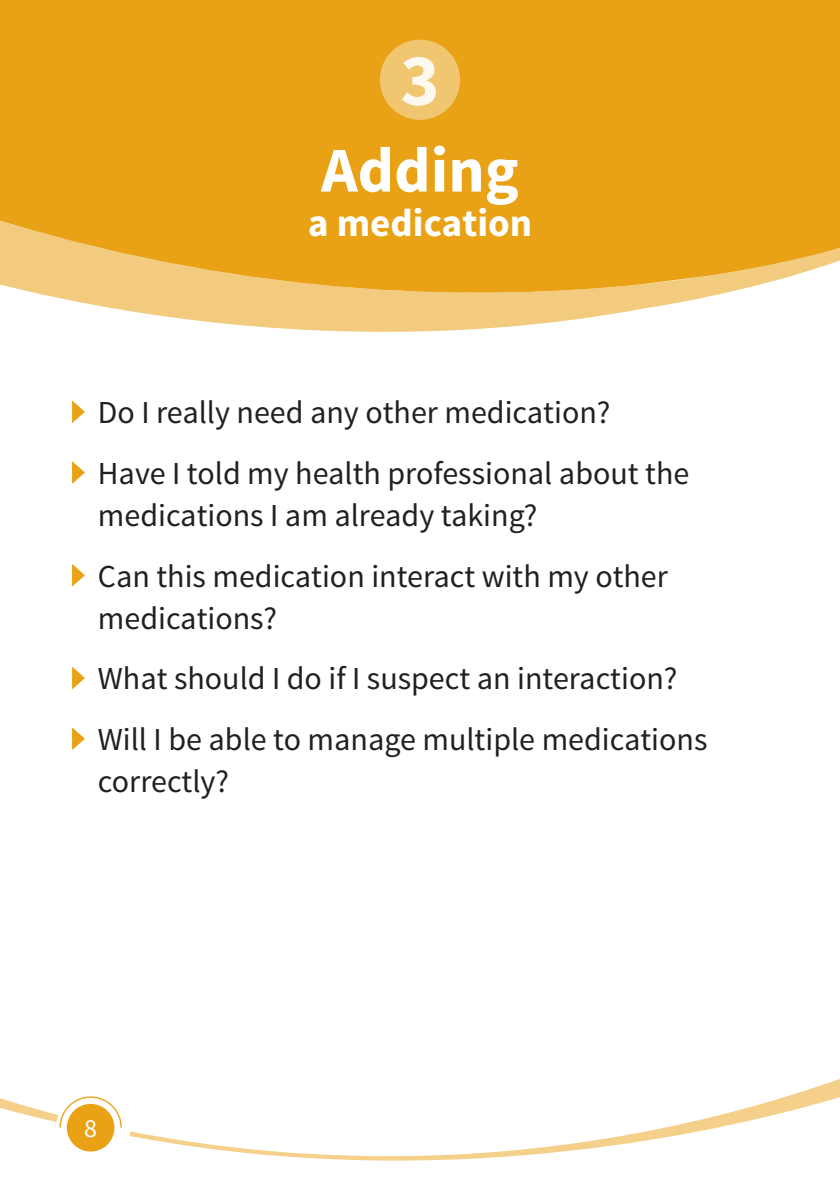
<style>
.page{position:relative;width:840px;height:1191px;background:#fff}
.page>*{position:absolute;margin:0;border:0;box-sizing:border-box;transform-origin:0 0}
.t1{font:700 74px "Source Sans Pro";color:#fff}
.t2{font:700 63.8px "Source Sans Pro";color:#fff}
.t3{font:700 39px "Source Sans Pro";color:#fff}
.Normal__Web{font:32px/42px "Source Sans Pro";color:#231f20}
.Normal__Web-2{font:26px "Source Sans Pro";color:#fff}
</style>
<div class="page">
<svg style="left:66px;top:1079px;width:773px;height:82px"></svg>
<svg style="left:0;top:1079px;width:122px;height:50px"></svg>
<svg style="left:72px;top:400px;width:13px;height:23px"></svg>
<svg style="left:72px;top:461px;width:13px;height:23px"></svg>
<svg style="left:72px;top:564px;width:13px;height:22px"></svg>
<svg style="left:72px;top:666px;width:13px;height:23px"></svg>
<svg style="left:72px;top:727px;width:13px;height:23px"></svg>
<div style="left:0;top:0;width:839px;height:179px;background:#e9a215"></div>
<div style="left:379px;top:40px;width:81px;height:80px;background:#f1c671;border-radius:50%"></div>
<svg style="left:0;top:179px;width:839px;height:153px;background:#eeb84e"></svg>
<h1 class="t1" style="left:400px;top:33px;width:41px">3</h1>
<p class="t2" style="left:321px;top:129px;width:199px">Adding</p>
<p class="t3" style="left:308px;top:198px;width:225px">a medication</p>
<p class="Normal__Web" style="left:98px;top:392px;width:513px">Do I really need any other medication?</p>
<p class="Normal__Web" style="left:98px;top:453px;width:592px">Have I told my health professional about the medications I am already taking?</p>
<p class="Normal__Web" style="left:98px;top:555px;width:571px">Can this medication interact with my other medications?</p>
<p class="Normal__Web" style="left:98px;top:658px;width:580px">What should I do if I suspect an interaction?</p>
<p class="Normal__Web" style="left:98px;top:719px;width:610px">Will I be able to manage multiple medications correctly?</p>
<p class="Normal__Web-2" style="left:84px;top:1112px;width:14px">8</p>
</div>
